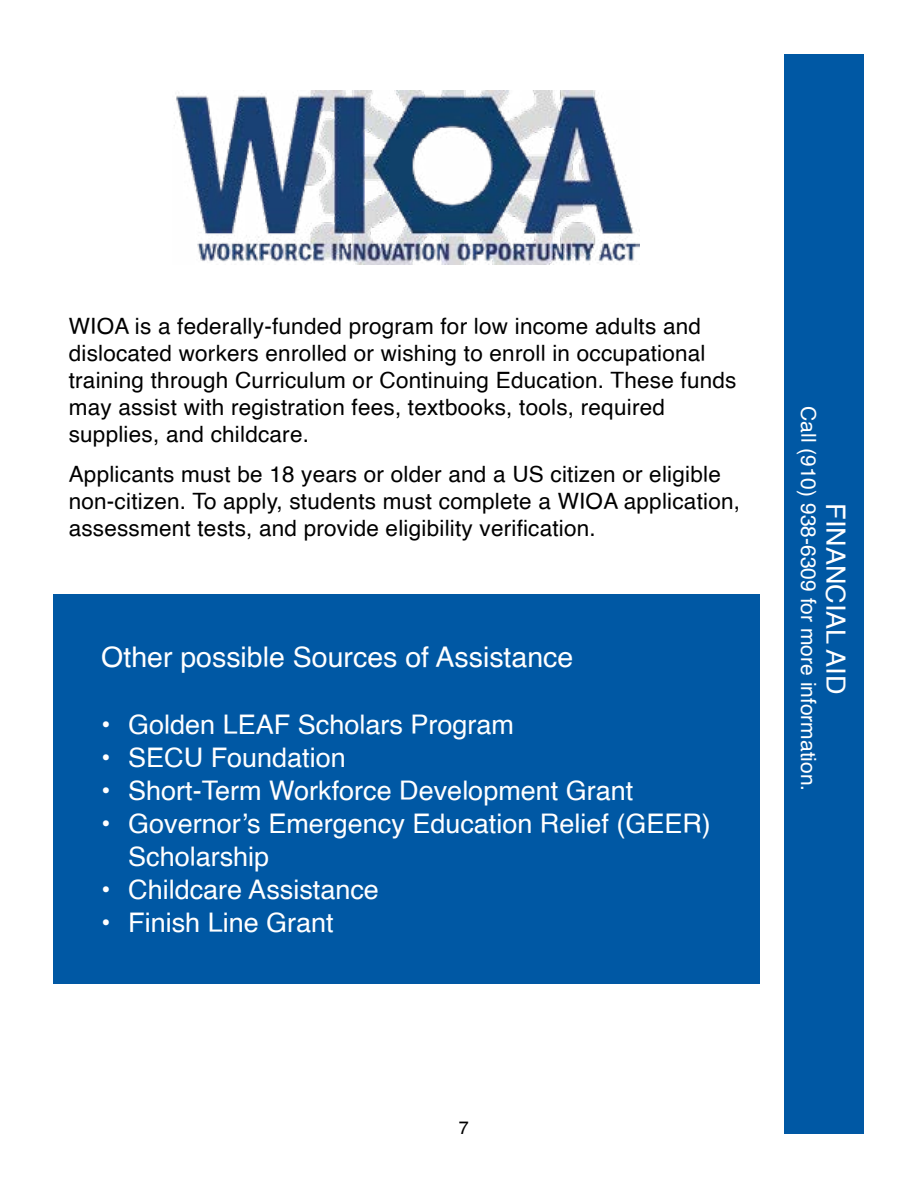
<style>
.page{position:relative;width:918px;height:1188px;background:#fff}
.page>*{position:absolute;margin:0;border:0;box-sizing:border-box;transform-origin:0 0}
.t1{font:28.5px "Helvetica";color:#fff}
.t2{font:27px/33px "Helvetica";color:#fff}
.t3{font:22.5px/27px "Helvetica";letter-spacing:.01em;color:#000}
.t4{font:21px "Helvetica";color:#fff}
.t5{font:18px "Helvetica";color:#000}
</style>
<div class="page">
<div style="left:53px;top:594px;width:706px;height:390px;background:#0058a4"></div>
<div style="left:784px;top:54px;width:80px;height:1080px;background:#0058a4"></div>
<img style="left:174px;top:91px;width:465px;height:174px">
<p class="t3" style="left:69px;top:313px;width:669px">WIOA is a federally-funded program for low income adults and dislocated workers enrolled or wishing to enroll in occupational training through Curriculum or Continuing Education. These funds may assist with registration fees, textbooks, tools, required supplies, and childcare.</p>
<p class="t3" style="left:69px;top:462px;width:673px">Applicants must be 18 years or older and a US citizen or eligible non-citizen. To apply, students must complete a WIOA application, assessment tests, and provide eligibility verification.</p>
<p class="t1" style="left:101px;top:635px;width:474px">Other possible Sources of Assistance</p>
<p class="t2" style="left:101px;top:709px;width:414px">• Golden LEAF Scholars Program</p>
<p class="t2" style="left:101px;top:742px;width:246px">• SECU Foundation</p>
<p class="t2" style="left:101px;top:775px;width:534px">• Short-Term Workforce Development Grant</p>
<p class="t2" style="left:128px;top:808px;width:584px;text-indent:-27px">• Governor’s Emergency Education Relief (GEER)<br>Scholarship</p>
<p class="t2" style="left:101px;top:874px;width:279px">• Childcare Assistance</p>
<p class="t2" style="left:101px;top:907px;width:234px">• Finish Line Grant</p>
<p class="t4" style="left:825px;top:406px;width:387px;rotate:90deg">Call (910) 938-6309 for more information.</p>
<p class="t2" style="left:851px;top:503px;width:193px;rotate:90deg">FINANCIAL AID</p>
<p class="t5" style="left:459px;top:1113px;width:12px">7</p>
</div>
